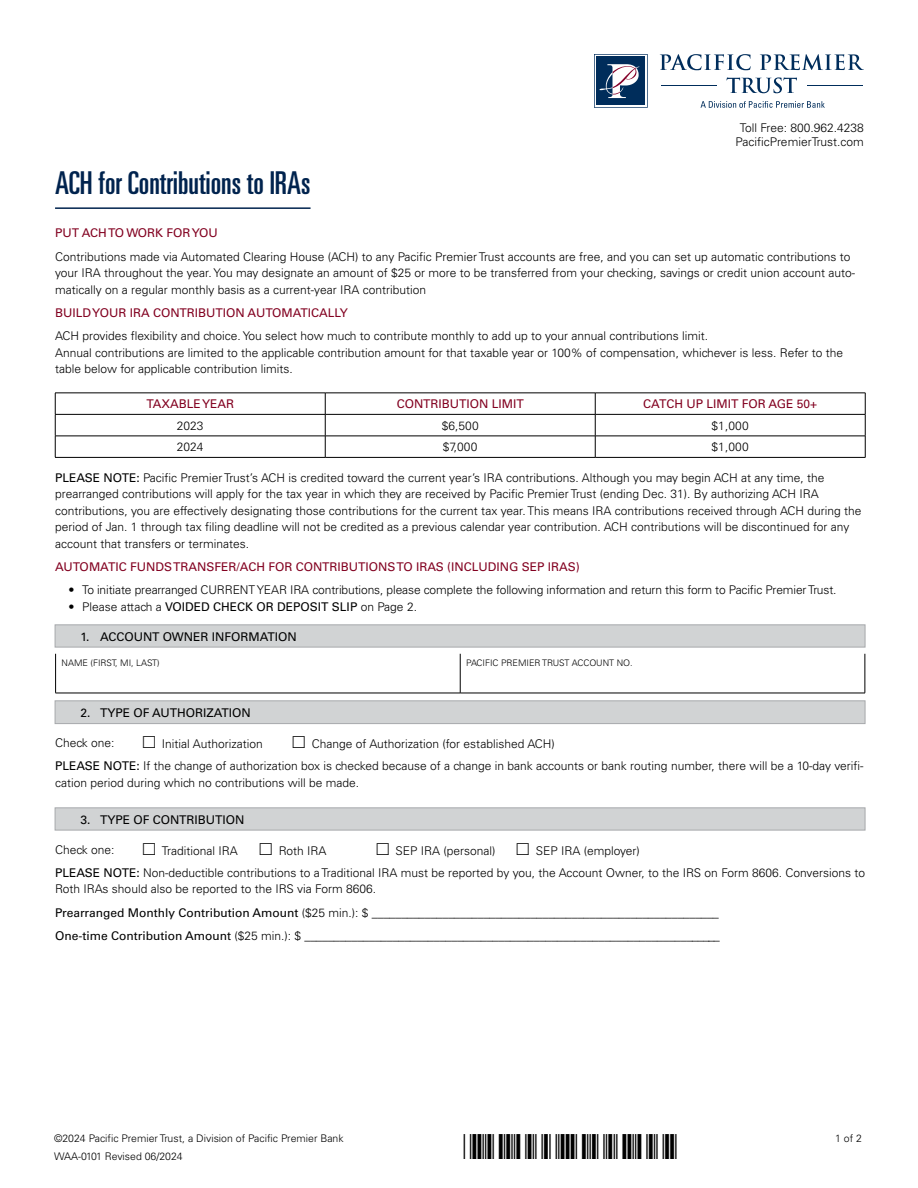
<style>
.page{position:relative;width:918px;height:1188px;background:#fff}
.page>*{position:absolute;margin:0;border:0;box-sizing:border-box;transform-origin:0 0}
.t1{font:ultra-condensed 31.5px "Univers";color:#00234e}
.t2{font:300 12px/16.5px "Univers";color:#000}
.t3{font:12px "Univers";color:#820020}
.t4{font:12px "Univers";color:#000}
.t5{font:300 10.5px/17.4px "Univers";color:#000}
.t6{font:300 9px "Univers";color:#000}
.s1{font-weight:400}
.s2{font-weight:300}
</style>
<div class="page">
<svg style="left:594px;top:54px;width:54px;height:54px"></svg>
<svg style="left:660px;top:54px;width:91px;height:16px"></svg>
<svg style="left:760px;top:54px;width:104px;height:16px"></svg>
<hr style="left:661px;top:85px;width:56px;height:1px;background:#002d5b">
<hr style="left:807px;top:85px;width:56px;height:1px;background:#002d5b">
<svg style="left:726px;top:77px;width:71px;height:16px"></svg>
<svg style="left:701px;top:101px;width:124px;height:7px"></svg>
<hr style="left:55px;top:207px;width:256px;height:2px;background:#00234e">
<div style="left:55px;top:625px;width:810px;height:22px;background:#d1d3d4;border:1px solid #a7a9ac"></div>
<div style="left:55px;top:701px;width:810px;height:23px;background:#d1d3d4;border:1px solid #a7a9ac"></div>
<div style="left:55px;top:808px;width:810px;height:22px;background:#d1d3d4;border:1px solid #a7a9ac"></div>
<hr style="left:55px;top:393px;width:270px;height:1px;background:#000">
<hr style="left:325px;top:393px;width:270px;height:1px;background:#000">
<hr style="left:595px;top:393px;width:270px;height:1px;background:#000">
<hr style="left:55px;top:414px;width:270px;height:1px;background:#000">
<hr style="left:325px;top:414px;width:270px;height:1px;background:#000">
<hr style="left:595px;top:414px;width:270px;height:1px;background:#000">
<hr style="left:55px;top:436px;width:270px;height:1px;background:#000">
<svg style="left:55px;top:393px;width:1px;height:64px"></svg>
<hr style="left:325px;top:436px;width:270px;height:1px;background:#000">
<svg style="left:325px;top:393px;width:1px;height:64px"></svg>
<hr style="left:595px;top:436px;width:270px;height:1px;background:#000">
<svg style="left:595px;top:393px;width:1px;height:64px"></svg>
<svg style="left:865px;top:393px;width:1px;height:64px"></svg>
<hr style="left:55px;top:457px;width:270px;height:1px;background:#000">
<hr style="left:325px;top:457px;width:270px;height:1px;background:#000">
<hr style="left:595px;top:457px;width:270px;height:1px;background:#000">
<hr style="left:55px;top:654px;width:1px;height:39px;background:#000">
<hr style="left:460px;top:654px;width:1px;height:39px;background:#000">
<hr style="left:865px;top:654px;width:1px;height:39px;background:#000">
<hr style="left:55px;top:693px;width:405px;height:1px;background:#000">
<hr style="left:460px;top:693px;width:405px;height:1px;background:#000">
<p class="t2" style="left:736px;top:121px;width:130px;line-height:14.4px;text-align:center">Toll Free: 800.962.4238<br>PacificPremierTrust.com</p>
<h1 class="t1" style="left:55px;top:165px;width:257px">ACH for Contributions to IRAs</h1>
<p class="t3" style="left:55px;top:226px;width:164px">PUT ACH TO WORK FOR YOU</p>
<p class="t2" style="left:55px;top:248px;width:802px">Contributions made via Automated Clearing House (ACH) to any Pacific Premier Trust accounts are free, and you can set up automatic contributions to your IRA throughout the year. You may designate an amount of $25 or more to be transferred from your checking, savings or credit union account auto&shy;matically on a regular monthly basis as a current-year IRA contribution</p>
<p class="t3" style="left:55px;top:306px;width:294px">BUILD YOUR IRA CONTRIBUTION AUTOMATICALLY</p>
<p class="t2" style="left:55px;top:328px;width:790px">ACH provides flexibility and choice. You select how much to contribute monthly to add up to your annual contributions limit.<br>Annual contributions are limited to the applicable contribution amount for that taxable year or 100% of compensation, whichever is less. Refer to the table below for applicable contribution limits.</p>
<p class="t3" style="left:146px;top:396px;width:89px">TAXABLE YEAR</p>
<p class="t3" style="left:397px;top:396px;width:129px">CONTRIBUTION LIMIT</p>
<p class="t3" style="left:643px;top:396px;width:175px">CATCH UP LIMIT FOR AGE 50+</p>
<p class="t2" style="left:177px;top:417px;width:28px">2023</p>
<p class="t2" style="left:442px;top:417px;width:38px">$6,500</p>
<p class="t2" style="left:712px;top:417px;width:39px">$1,000</p>
<p class="t2" style="left:177px;top:439px;width:28px">2024</p>
<p class="t2" style="left:443px;top:439px;width:36px">$7,000</p>
<p class="t2" style="left:712px;top:439px;width:39px">$1,000</p>
<p class="t2" style="left:55px;top:469px;width:808px"><span class="s1">PLEASE NOTE:</span> Pacific Premier Trust’s ACH is credited toward the current year’s IRA contributions. Although you may begin ACH at any time, the prearranged contributions will apply for the tax year in which they are received by Pacific Premier Trust (ending Dec. 31). By authorizing ACH IRA contributions, you are effectively designating those contributions for the current tax year. This means IRA contributions received through ACH during the period of Jan. 1 through tax filing deadline will not be credited as a previous calendar year contribution. ACH contributions will be discontinued for any account that transfers or terminates.</p>
<p class="t3" style="left:55px;top:559px;width:526px">AUTOMATIC FUNDS TRANSFER/ACH FOR CONTRIBUTIONS TO IRAS (INCLUDING SEP IRAS)</p>
<p class="t2" style="left:69px;top:582px;width:770px">• To initiate prearranged CURRENT YEAR IRA contributions, please complete the following information and return this form to Pacific Premier Trust.</p>
<p class="t4" style="left:69px;top:599px;width:350px"><span class="s2">• Please attach a</span> VOIDED CHECK OR DEPOSIT SLIP <span class="s2">on Page 2.</span></p>
<p class="t4" style="left:81px;top:629px;width:218px">1. ACCOUNT OWNER INFORMATION</p>
<p class="t6" style="left:62px;top:658px;width:100px">NAME (FIRST, MI, LAST)</p>
<p class="t6" style="left:466px;top:658px;width:168px">PACIFIC PREMIER TRUST ACCOUNT NO.</p>
<p class="t4" style="left:81px;top:706px;width:172px">2. TYPE OF AUTHORIZATION</p>
<p class="t2" style="left:55px;top:731px;width:810px;line-height:23.2px">Check one:<br><span class="s1">PLEASE NOTE:</span> If the change of authorization box is checked because of a change in bank accounts or bank routing number, there will be a 10-day verifi-</p>
<p class="t2" style="left:55px;top:774px;width:306px">cation period during which no contributions will be made.</p>
<p class="t4" style="left:81px;top:812px;width:165px">3. TYPE OF CONTRIBUTION</p>
<p class="t2" style="left:55px;top:838px;width:812px;line-height:23.2px">Check one:<br><span class="s1">PLEASE NOTE:</span> Non-deductible contributions to a Traditional IRA must be reported by you, the Account Owner, to the IRS on Form 8606. Conversions to</p>
<p class="t2" style="left:55px;top:877px;width:666px;line-height:23.2px">Roth IRAs should also be reported to the IRS via Form 8606.<br><span class="s1">Prearranged Monthly Contribution Amount</span> ($25 min.): $ ___________________________________________________________<br><span class="s1">One-time Contribution Amount</span> ($25 min.): $ _______________________________________________________________________</p>
<p class="t2" style="left:312px;top:736px;width:245px">Change of Authorization (for established ACH)</p>
<p class="t2" style="left:162px;top:736px;width:102px">Initial Authorization</p>
<p class="t2" style="left:279px;top:842px;width:49px">Roth IRA</p>
<p class="t2" style="left:396px;top:842px;width:101px">SEP IRA (personal)</p>
<p class="t2" style="left:536px;top:842px;width:106px">SEP IRA (employer)</p>
<p class="t2" style="left:162px;top:842px;width:77px">Traditional IRA</p>
<p class="t5" style="left:54px;top:1130px;width:291px">©2024 Pacific Premier Trust, a Division of Pacific Premier Bank<br>WAA-0101 Revised 06/2024</p>
<p class="t5" style="left:835px;top:1130px;width:28px">1 of 2</p>
</div>
